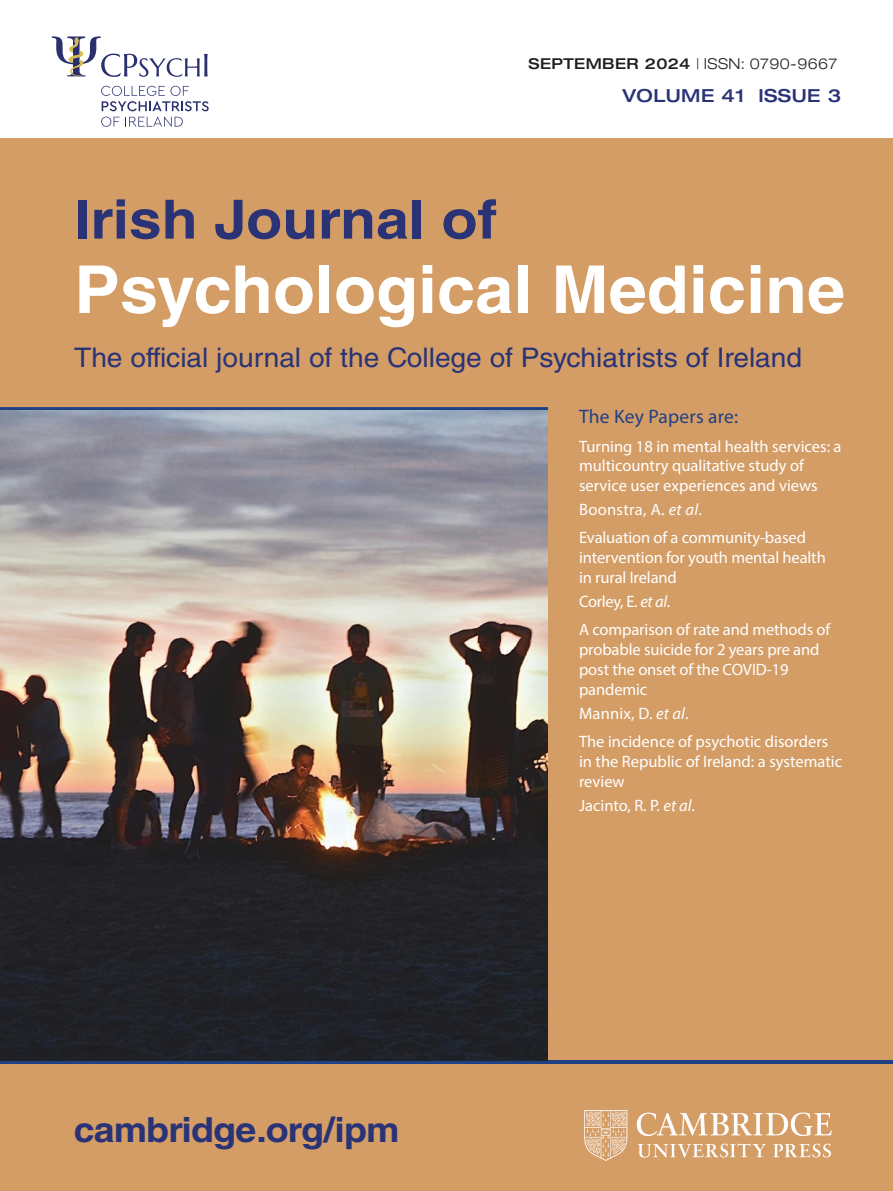
<style>
.page{position:relative;width:893px;height:1191px;background:#d49d66}
.page>*{position:absolute;margin:0;border:0;box-sizing:border-box;transform-origin:0 0}
.t1{font:700 66px "Helvetica LT Std";color:#fff;scale:1.04 1}
.t2{font:700 54px "Helvetica LT Std";color:#293376;scale:1.09 1}
.t3{font:700 34.5px "Helvetica LT Std";letter-spacing:-.025em;color:#293376;scale:1.09 1}
.t4{font:27px "Helvetica LT Std";color:#293376;scale:1.04 1}
.t5{font:19.5px "Myriad Pro";letter-spacing:.01em;color:#204084}
.t6{font:500 expanded 18px "Helvetica Neue LT Std";letter-spacing:.025em;color:#293376}
.t7{font:16.5px/19.8px "Myriad Pro";letter-spacing:-.005em;color:#fff}
.t8{font:300 expanded 15px "Helvetica Neue LT Std";letter-spacing:.025em;color:#231f20}
.s1{font-weight:500}
.s2{font-style:italic}
</style>
<div class="page">
<div style="left:0;top:0;width:893px;height:138px;background:#fff"></div>
<hr style="left:0;top:1060px;width:893px;height:3px;background:#204084">
<img style="left:0;top:410px;width:548px;height:650px">
<img style="left:585px;top:1110px;width:246px;height:51px">
<svg style="left:101px;top:86px;width:108px;height:25px"></svg>
<svg style="left:101px;top:117px;width:82px;height:10px"></svg>
<svg style="left:52px;top:36px;width:156px;height:41px"></svg>
<p class="t8" style="left:529px;top:55px;width:310px"><span class="s1">SEPTEMBER 2024</span> | ISSN: 0790-9667</p>
<p class="t6" style="left:622px;top:85px;width:220px">VOLUME 41 ISSUE 3</p>
<h2 class="t2" style="left:74px;top:187px;width:389px">Irish Journal of</h2>
<h1 class="t1" style="left:74px;top:249px;width:743px">Psychological Medicine</h1>
<h3 class="t4" style="left:74px;top:342px;width:701px">The official journal of the College of Psychiatrists of Ireland</h3>
<h3 class="t3" style="left:74px;top:1108px;width:300px">cambridge.org/ipm</h3>
<p class="t5" style="left:579px;top:404px;width:161px">The Key Papers are:</p>
<p class="t7" style="left:579px;top:436px;width:264px">Turning 18 in mental health services: a multicountry qualitative study of service user experiences and views</p>
<p class="t7" style="left:579px;top:495px;width:228px;line-height:28.3px">Boonstra, A. <span class="s2">et al</span>.<br>Evaluation of a community-based</p>
<p class="t7" style="left:579px;top:547px;width:248px">intervention for youth mental health in rural Ireland</p>
<p class="t7" style="left:579px;top:587px;width:253px;line-height:28.3px">Corley, E. <span class="s2">et al</span>.<br>A comparison of rate and methods of</p>
<p class="t7" style="left:579px;top:639px;width:242px">probable suicide for 2 years pre and post the onset of the COVID-19 pandemic</p>
<p class="t7" style="left:579px;top:699px;width:251px;line-height:28.3px">Mannix, D. <span class="s2">et al</span>.<br>The incidence of psychotic disorders</p>
<p class="t7" style="left:579px;top:751px;width:265px">in the Republic of Ireland: a systematic review</p>
<p class="t7" style="left:579px;top:795px;width:117px">Jacinto, R. P. <span class="s2">et al</span>.</p>
</div>
